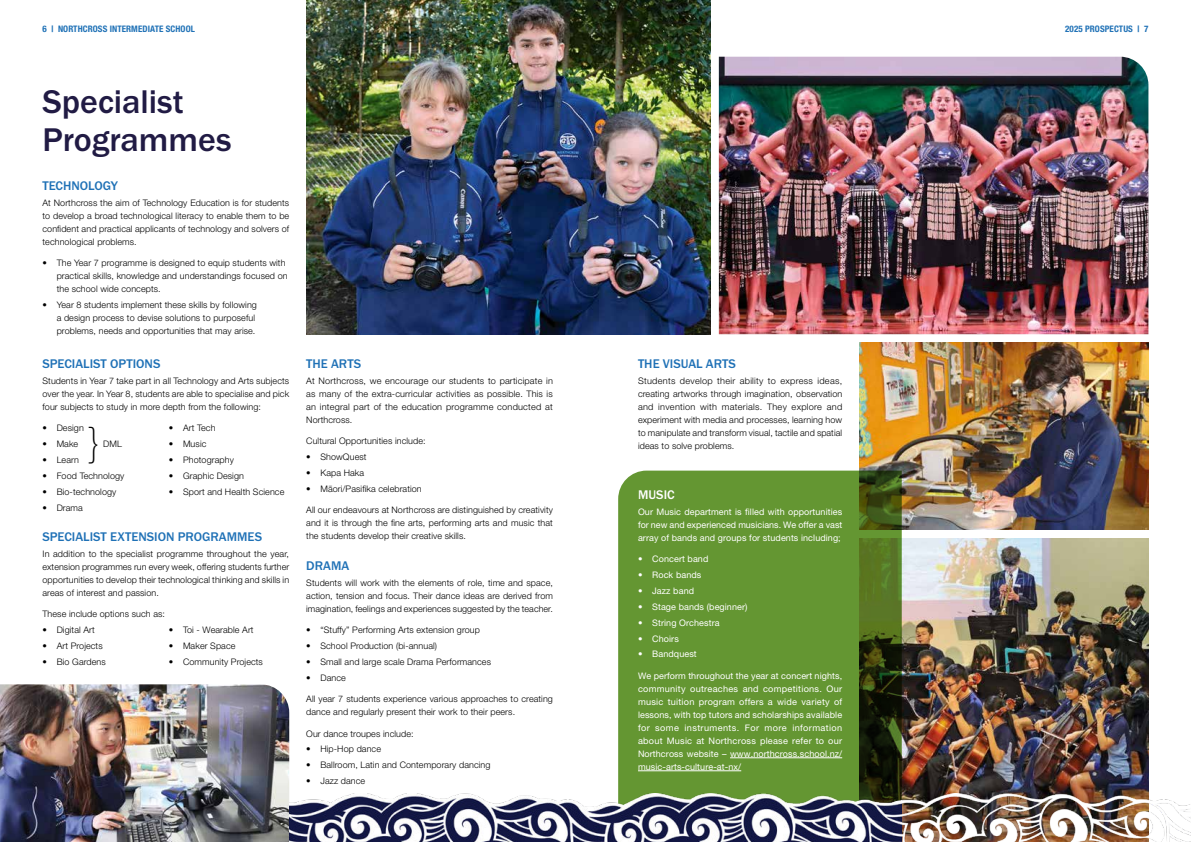
<style>
.page{position:relative;width:1191px;height:842px;background:#fff}
.page>*{position:absolute;margin:0;border:0;box-sizing:border-box;transform-origin:0 0}
.t1{font:100 condensed 40.9px "Helvetica Neue LT Pro";color:#000}
.t2{font:500 34px/38px "Franklin Gothic URW";color:#211b44}
.t3{font:500 13px "Franklin Gothic URW";color:#1f71b6}
.t4{font:500 13px "Franklin Gothic URW";color:#fff}
.t5{font:300 9px/13px "Helvetica Neue LT Pro";letter-spacing:.01em;color:#000;text-align:justify}
.t6{font:9px/13px "Helvetica Neue LT Pro";letter-spacing:.01em;color:#fff;text-align:justify}
.t7{font:700 condensed 9px "Helvetica Neue LT Pro";letter-spacing:.01em;color:#1f71b6}
</style>
<div class="page">
<img style="left:859px;top:343px;width:289px;height:187px">
<img style="left:901px;top:538px;width:247px;height:255px">
<img style="left:306px;top:0;width:404px;height:334px">
<img style="left:719px;top:57px;width:429px;height:277px">
<svg style="left:618px;top:471px;width:283px;height:322px;background:#5d8a2e"></svg>
<img style="left:0;top:684px;width:289px;height:158px">
<hr style="left:730px;top:757px;width:112px;height:1px;background:#fff">
<hr style="left:638px;top:770px;width:103px;height:1px;background:#fff">
<img style="left:902px;top:793px;width:289px;height:49px">
<img style="left:289px;top:793px;width:613px;height:49px">
<p class="t7" style="left:43px;top:24px;width:154px">6 | NORTHCROSS INTERMEDIATE SCHOOL</p>
<p class="t7" style="left:1065px;top:24px;width:85px">2025 PROSPECTUS | 7</p>
<h2 class="t2" style="left:43px;top:83px;width:190px">Specialist<br>Programmes</h2>
<h3 class="t3" style="left:43px;top:179px;width:77px">TECHNOLOGY</h3>
<p class="t5" style="left:43px;top:197px;width:248px">At Northcross the aim of Technology Education is for students to develop a broad technological literacy to enable them to be confident and practical applicants of technology and solvers of technological problems.</p>
<p class="t5" style="left:57px;top:257px;width:232px;text-align:left;text-indent:-14px">• The Year 7 programme is designed to equip students with practical skills, knowledge and understandings focused on the school wide concepts.</p>
<p class="t5" style="left:57px;top:299px;width:202px;text-align:left;text-indent:-14px">• Year 8 students implement these skills by following a design process to devise solutions to purposeful problems, needs and opportunities that may arise.</p>
<h3 class="t3" style="left:43px;top:357px;width:119px">SPECIALIST OPTIONS</h3>
<p class="t5" style="left:43px;top:375px;width:248px">Students in Year 7 take part in all Technology and Arts subjects over the year. In Year 8, students are able to specialise and pick four subjects to study in more depth from the following:</p>
<p class="t5" style="left:43px;top:422px;width:43px">• Design</p>
<p class="t5" style="left:43px;top:438px;width:37px">• Make</p>
<p class="t5" style="left:103px;top:438px;width:20px">DML</p>
<p class="t5" style="left:43px;top:454px;width:38px">• Learn</p>
<p class="t5" style="left:169px;top:422px;width:48px">• Art Tech</p>
<p class="t5" style="left:169px;top:438px;width:39px">• Music</p>
<p class="t5" style="left:169px;top:454px;width:66px">• Photography</p>
<p class="t5" style="left:169px;top:470px;width:77px">• Graphic Design</p>
<p class="t5" style="left:169px;top:486px;width:117px">• Sport and Health Science</p>
<h3 class="t3" style="left:43px;top:530px;width:221px">SPECIALIST EXTENSION PROGRAMMES</h3>
<p class="t5" style="left:43px;top:547px;width:248px">In addition to the specialist programme throughout the year, extension programmes run every week, offering students further opportunities to develop their technological thinking and skills in areas of interest and passion.</p>
<p class="t5" style="left:43px;top:608px;width:124px">These include options such as:</p>
<p class="t5" style="left:43px;top:624px;width:54px">• Digital Art</p>
<p class="t5" style="left:43px;top:640px;width:62px">• Art Projects</p>
<p class="t5" style="left:43px;top:655px;width:65px">• Bio Gardens</p>
<h1 class="t1" style="left:90px;top:427px;width:11px">}</h1>
<p class="t5" style="left:43px;top:470px;width:83px">• Food Technology</p>
<p class="t5" style="left:43px;top:486px;width:75px">• Bio-technology</p>
<p class="t5" style="left:43px;top:501px;width:42px">• Drama</p>
<p class="t5" style="left:169px;top:624px;width:86px">• Toi - Wearable Art</p>
<p class="t5" style="left:169px;top:640px;width:68px">• Maker Space</p>
<p class="t5" style="left:169px;top:655px;width:96px">• Community Projects</p>
<h3 class="t3" style="left:306px;top:357px;width:56px">THE ARTS</h3>
<p class="t5" style="left:306px;top:375px;width:248px">At Northcross, we encourage our students to participate in as many of the extra-curricular activities as possible. This is an integral part of the education programme conducted at Northcross.</p>
<p class="t5" style="left:306px;top:435px;width:121px">Cultural Opportunities include:</p>
<p class="t5" style="left:306px;top:451px;width:62px">• ShowQuest</p>
<p class="t5" style="left:306px;top:467px;width:59px">• Kapa Haka</p>
<p class="t5" style="left:306px;top:483px;width:117px">• Māori/Pasifika celebration</p>
<p class="t5" style="left:306px;top:504px;width:248px">All our endeavours at Northcross are distinguished by creativity and it is through the fine arts, performing arts and music that the students develop their creative skills.</p>
<h3 class="t3" style="left:306px;top:559px;width:45px">DRAMA</h3>
<p class="t5" style="left:306px;top:576px;width:248px">Students will work with the elements of role, time and space, action, tension and focus. Their dance ideas are derived from imagination, feelings and experiences suggested by the teacher.</p>
<p class="t5" style="left:306px;top:624px;width:175px">• “Stuffy” Performing Arts extension group</p>
<p class="t5" style="left:306px;top:640px;width:132px">• School Production (bi-annual)</p>
<p class="t5" style="left:306px;top:655px;width:186px">• Small and large scale Drama Performances</p>
<p class="t5" style="left:306px;top:671px;width:41px">• Dance</p>
<p class="t5" style="left:306px;top:693px;width:248px">All year 7 students experience various approaches to creating dance and regularly present their work to their peers.</p>
<p class="t5" style="left:306px;top:727px;width:109px">Our dance troupes include:</p>
<p class="t5" style="left:306px;top:743px;width:76px">• Hip-Hop dance</p>
<p class="t5" style="left:306px;top:759px;width:186px">• Ballroom, Latin and Contemporary dancing</p>
<p class="t5" style="left:306px;top:775px;width:61px">• Jazz dance</p>
<h3 class="t3" style="left:638px;top:357px;width:99px">THE VISUAL ARTS</h3>
<p class="t5" style="left:638px;top:375px;width:206px">Students develop their ability to express ideas, creating artworks through imagination, observation and invention with materials. They explore and experiment with media and processes, learning how to manipulate and transform visual, tactile and spatial ideas to solve problems.</p>
<h3 class="t4" style="left:638px;top:488px;width:38px">MUSIC</h3>
<p class="t6" style="left:638px;top:506px;width:206px">Our Music department is filled with opportunities for new and experienced musicians. We offer a vast array of bands and groups for students including;</p>
<p class="t6" style="left:638px;top:553px;width:72px">• Concert band</p>
<p class="t6" style="left:638px;top:569px;width:65px">• Rock bands</p>
<p class="t6" style="left:638px;top:585px;width:58px">• Jazz band</p>
<p class="t6" style="left:638px;top:601px;width:111px">• Stage bands (beginner)</p>
<p class="t6" style="left:638px;top:617px;width:83px">• String Orchestra</p>
<p class="t6" style="left:638px;top:633px;width:42px">• Choirs</p>
<p class="t6" style="left:638px;top:648px;width:60px">• Bandquest</p>
<p class="t6" style="left:638px;top:670px;width:206px">We perform throughout the year at concert nights, community outreaches and competitions. Our music tuition program offers a wide variety of lessons, with top tutors and scholarships available for some instruments. For more information about Music at Northcross please refer to our Northcross website – www.northcross.school.nz/ music-arts-culture-at-nx/</p>
</div>
